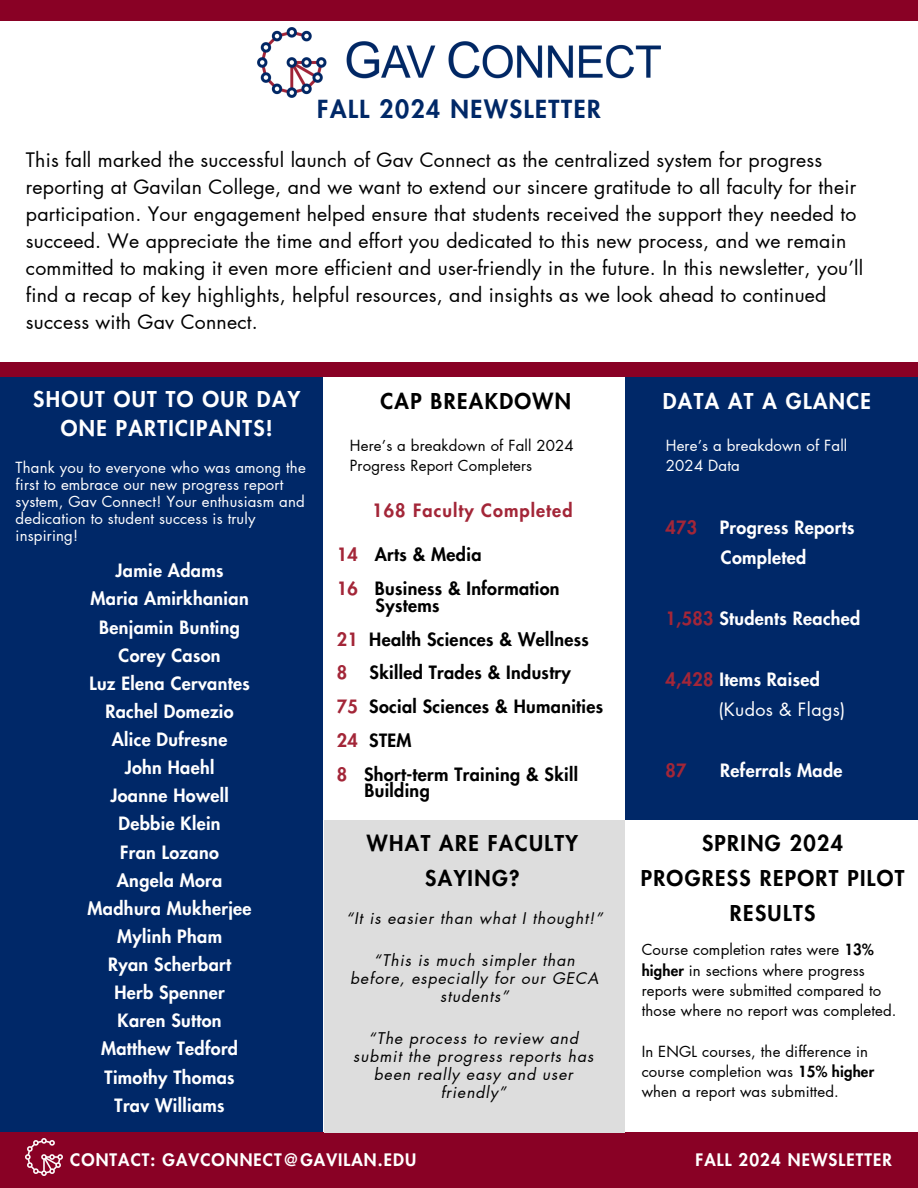
<style>
.page{position:relative;width:918px;height:1188px;background:#002868}
.page>*{position:absolute;margin:0;border:0;box-sizing:border-box;transform-origin:0 0}
.t1{font:800 24.3px "Futura LT Pro";letter-spacing:.065em;color:#002867}
.t2{font:800 21.3px/34.8px "Futura LT Pro";letter-spacing:.065em;color:#000;text-align:center}
.t3{font:800 21.3px/29.2px "Futura LT Pro";letter-spacing:.065em;color:#fff;text-align:center}
.t4{font:19.5px/27px "Futura LT Pro";letter-spacing:.01em;color:#000}
.t5{font:800 18px/28.2px "Futura LT Pro";letter-spacing:.02em;color:#fff;text-align:center}
.t6{font:800 18px/16.8px "Futura LT Pro";letter-spacing:.02em;color:#000}
.t7{font:18px/30.3px "Futura LT Pro";letter-spacing:.02em;color:#fff}
.t8{font:800 18px "Futura LT Pro";letter-spacing:.06em;color:#a32638}
.t9{font:800 16.8px "Futura LT Pro";letter-spacing:.065em;color:#fff}
.t10{font:italic 15.75px/18px "Futura LT Pro";letter-spacing:.06em;color:#000;text-align:center}
.t11{font:15px/20.2px "Futura LT Pro";letter-spacing:.01em;color:#000}
.t12{font:15px/16.8px "Futura LT Pro";letter-spacing:.01em;color:#fff}
.s1{color:#a32638}
.s2{font-weight:800;color:#a32638}
.s3{font-weight:800}
</style>
<div class="page">
<div style="left:618px;top:820px;width:300px;height:318px;background:#fff"></div>
<div style="left:324px;top:362px;width:301px;height:770px;background:#fff"></div>
<div style="left:0;top:0;width:918px;height:367px;background:#fff"></div>
<div style="left:0;top:362px;width:918px;height:15px;background:#890125"></div>
<div style="left:0;top:0;width:918px;height:21px;background:#890125"></div>
<div style="left:0;top:1132px;width:918px;height:56px;background:#890125"></div>
<img style="left:26px;top:1138px;width:37px;height:37px">
<img style="left:257px;top:28px;width:403px;height:69px">
<div style="left:324px;top:820px;width:301px;height:312px;background:#ddd"></div>
<p class="t1" style="left:317px;top:98px;width:285px">FALL 2024 NEWSLETTER</p>
<h5 class="t4" style="left:26px;top:147px;width:839px">This fall marked the successful launch of Gav Connect as the centralized system for progress reporting at Gavilan College, and we want to extend our sincere gratitude to all faculty for their participation. Your engagement helped ensure that students received the support they needed to succeed. We appreciate the time and effort you dedicated to this new process, and we remain committed to making it even more efficient and user-friendly in the future. In this newsletter, you’ll find a recap of key highlights, helpful resources, and insights as we look ahead to continued success with Gav Connect.</h5>
<p class="t3" style="left:33px;top:385px;width:269px">SHOUT OUT TO OUR DAY<br>ONE PARTICIPANTS!</p>
<h5 class="t12" style="left:16px;top:460px;width:292px">Thank you to everyone who was among the first to embrace our new progress report system, Gav Connect! Your enthusiasm and dedication to student success is truly inspiring!</h5>
<h1 class="t5" style="left:88px;top:557px;width:165px">Jamie Adams<br>Maria Amirkhanian<br>Benjamin Bunting<br>Corey Cason<br>Luz Elena Cervantes<br>Rachel Domezio<br>Alice Dufresne<br>John Haehl<br>Joanne Howell<br>Debbie Klein<br>Fran Lozano<br>Angela Mora<br>Madhura Mukherjee<br>Mylinh Pham<br>Ryan Scherbart<br>Herb Spenner<br>Karen Sutton<br>Matthew Tedford<br>Timothy Thomas<br>Trav Williams</h1>
<h3 class="t2" style="left:380px;top:385px;width:192px">CAP BREAKDOWN</h3>
<h2 class="t3" style="left:663px;top:388px;width:210px">DATA AT A GLANCE</h2>
<h2 class="t11" style="left:350px;top:436px;width:225px">Here’s a breakdown of Fall 2024<br>Progress Report Completers</h2>
<h2 class="t12" style="left:666px;top:436px;width:183px;line-height:20.2px">Here’s a breakdown of Fall<br>2024 Data</h2>
<p class="t8" style="left:372px;top:502px;width:202px">168 Faculty Completed</p>
<h2 class="t8" style="left:665px;top:519px;width:33px">473</h2>
<h2 class="t5" style="left:720px;top:513px;width:136px;line-height:30.3px;text-align:left">Progress Reports<br>Completed</h2>
<h5 class="t6" style="left:337px;top:547px;width:146px"><span class="s1">14</span> Arts &amp; Media</h5>
<h5 class="t6" style="left:376px;top:581px;width:186px;text-indent:-39px"><span class="s1">16</span> Business &amp; Information<br>Systems</h5>
<h5 class="t6" style="left:337px;top:631px;width:254px"><span class="s1">21</span> Health Sciences &amp; Wellness</h5>
<h5 class="t8" style="left:337px;top:664px;width:12px">8</h5>
<h5 class="t6" style="left:370px;top:665px;width:203px">Skilled Trades &amp; Industry</h5>
<h5 class="t6" style="left:337px;top:699px;width:268px"><span class="s1">75</span> Social Sciences &amp; Humanities</h5>
<h4 class="t6" style="left:337px;top:733px;width:76px"><span class="s1">24</span> STEM</h4>
<h5 class="t6" style="left:364px;top:766px;width:215px;text-indent:-28px"><span class="s1">8</span> Short-term Training &amp; Skill<br>Building</h5>
<p class="t5" style="left:665px;top:605px;width:197px"><span class="s1">1,583</span> Students Reached</p>
<p class="t7" style="left:718px;top:665px;width:129px;text-indent:-53px"><span class="s2">4,428</span> <span class="s3">Items Raised </span>(Kudos &amp; Flags)</p>
<p class="t8" style="left:665px;top:762px;width:23px">87</p>
<p class="t5" style="left:720px;top:757px;width:124px">Referrals Made</p>
<h2 class="t2" style="left:367px;top:827px;width:213px">WHAT ARE FACULTY<br>SAYING?</h2>
<p class="t2" style="left:641px;top:827px;width:265px">SPRING 2024<br>PROGRESS REPORT PILOT<br>RESULTS</p>
<p class="t11" style="left:642px;top:940px;width:256px">Course completion rates were <span class="s3">13% higher</span> in sections where progress reports were submitted compared to those where no report was completed.</p>
<p class="t11" style="left:642px;top:1042px;width:234px">In ENGL courses, the difference in course completion was <span class="s3">15% higher </span>when a report was submitted.</p>
<h5 class="t10" style="left:346px;top:910px;width:258px">“It is easier than what I thought!”</h5>
<h5 class="t10" style="left:350px;top:952px;width:250px">“This is much simpler than before, especially for our GECA students”</h5>
<h6 class="t10" style="left:353px;top:1030px;width:242px">“The process to review and submit the progress reports has been really easy and user friendly”</h6>
<p class="t9" style="left:70px;top:1152px;width:348px">CONTACT: GAVCONNECT@GAVILAN.EDU</p>
<h5 class="t9" style="left:696px;top:1152px;width:198px">FALL 2024 NEWSLETTER</h5>
</div>
